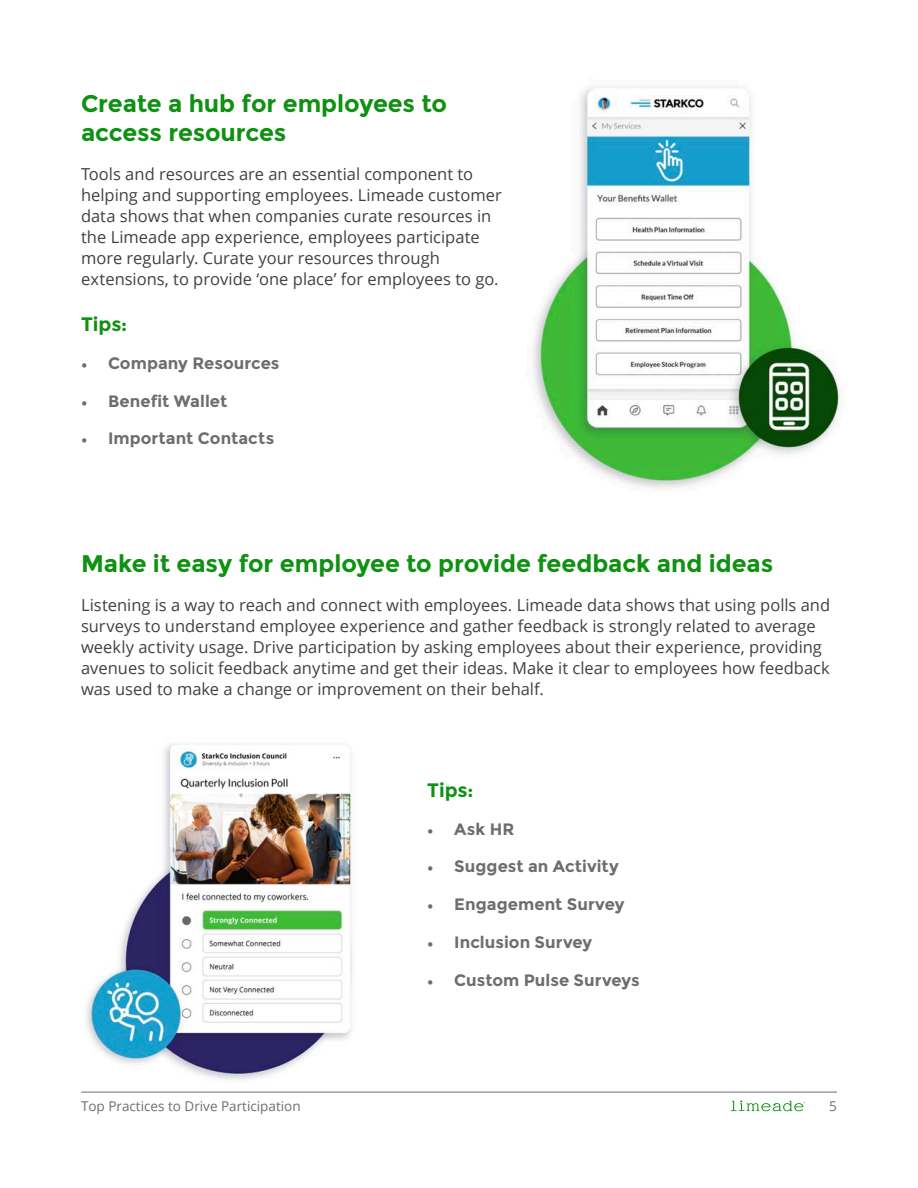
<style>
.page{position:relative;width:918px;height:1188px;background:#fff}
.page>*{position:absolute;margin:0;border:0;box-sizing:border-box;transform-origin:0 0}
.t1{font:700 24px/28.8px "Montserrat";color:#0f9112}
.t2{font:700 19.5px "Montserrat";color:#0f9112}
.t3{font:16.5px/21px "Open Sans";color:#414042}
.t4{font:700 16.5px "Montserrat";letter-spacing:.005em;color:#6c6d70}
.t5{font:13.5px "Open Sans";color:#6d6e71}
.s1{font-family:"Minion Pro";font-weight:400}
</style>
<div class="page">
<svg style="left:731px;top:1101px;width:74px;height:10px"></svg>
<hr style="left:81px;top:1092px;width:756px;height:1px;background:#6d6e71">
<img style="left:533px;top:86px;width:309px;height:402px">
<img style="left:86px;top:743px;width:271px;height:337px">
<p class="t1" style="left:81px;top:89px;width:368px">Create a hub for employees to access resources</p>
<p class="t3" style="left:81px;top:163px;width:422px">Tools and resources are an essential component to helping and supporting employees. Limeade customer data shows that when companies curate resources in the Limeade app experience, employees participate more regularly. Curate your resources through extensions, to provide ‘one place’ for employees to go.</p>
<p class="t2" style="left:81px;top:313px;width:48px">Tips:</p>
<p class="t4" style="left:81px;top:353px;width:200px"><span class="s1">•</span> Company Resources</p>
<p class="t4" style="left:81px;top:391px;width:148px"><span class="s1">•</span> Benefit Wallet</p>
<p class="t4" style="left:81px;top:429px;width:195px"><span class="s1">•</span> Important Contacts</p>
<p class="t1" style="left:81px;top:549px;width:694px">Make it easy for employee to provide feedback and ideas</p>
<p class="t3" style="left:81px;top:594px;width:751px">Listening is a way to reach and connect with employees. Limeade data shows that using polls and surveys to understand employee experience and gather feedback is strongly related to average weekly activity usage. Drive participation by asking employees about their experience, providing avenues to solicit feedback anytime and get their ideas. Make it clear to employees how feedback was used to make a change or improvement on their behalf.</p>
<p class="t2" style="left:427px;top:778px;width:48px">Tips:</p>
<p class="t4" style="left:427px;top:819px;width:89px"><span class="s1">•</span> Ask HR</p>
<p class="t4" style="left:427px;top:857px;width:193px"><span class="s1">•</span> Suggest an Activity</p>
<p class="t4" style="left:427px;top:894px;width:199px"><span class="s1">•</span> Engagement Survey</p>
<p class="t4" style="left:427px;top:932px;width:167px"><span class="s1">•</span> Inclusion Survey</p>
<p class="t4" style="left:427px;top:970px;width:214px"><span class="s1">•</span> Custom Pulse Surveys</p>
<p class="t5" style="left:81px;top:1097px;width:221px">Top Practices to Drive Participation</p>
<p class="t5" style="left:829px;top:1097px;width:9px">5</p>
</div>
